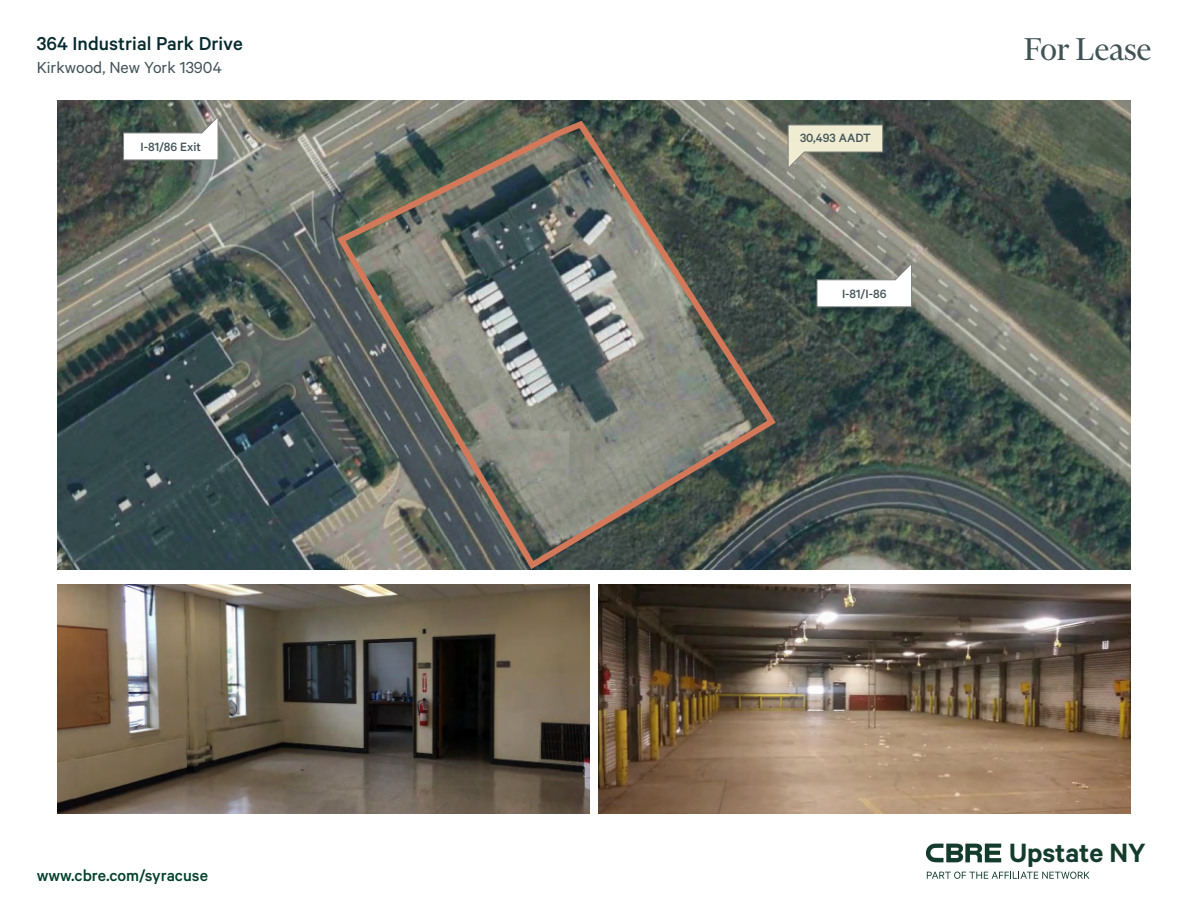
<style>
.page{position:relative;width:1188px;height:918px;background:#fff}
.page>*{position:absolute;margin:0;border:0;box-sizing:border-box;transform-origin:0 0}
.t1{font:36px "Financier Display";color:#415255}
.t2{font:600 29.7px "Calibre";color:#133c2c}
.t3{font:500 21px "Calibre";color:#05292c}
.t4{font:18px "Calibre";color:#415255}
.Bullet_Heading{font:500 18px "Calibre";color:#023f2c}
.Subheading_Large{font:500 13.5px "Calibre";color:#415255}
</style>
<div class="page">
<img style="left:598px;top:584px;width:532px;height:229px">
<img style="left:57px;top:584px;width:532px;height:229px">
<img style="left:57px;top:100px;width:1073px;height:469px">
<svg style="left:926px;top:844px;width:75px;height:18px"></svg>
<svg style="left:927px;top:872px;width:163px;height:7px"></svg>
<svg style="left:123px;top:114px;width:96px;height:47px"></svg>
<svg style="left:816px;top:261px;width:96px;height:47px"></svg>
<svg style="left:787px;top:124px;width:97px;height:47px;background:#b2b3a0"></svg>
<svg style="left:333px;top:117px;width:447px;height:453px;background:#696e66"></svg>
<p class="t3" style="left:37px;top:32px;width:208px">364 Industrial Park Drive</p>
<p class="t4" style="left:37px;top:57px;width:187px">Kirkwood, New York 13904</p>
<p class="Subheading_Large" style="left:141px;top:139px;width:62px">I-81/86 Exit</p>
<p class="Bullet_Heading" style="left:37px;top:865px;width:173px">www.cbre.com/syracuse</p>
<p class="Subheading_Large" style="left:800px;top:130px;width:72px">30,493 AADT</p>
<p class="Subheading_Large" style="left:842px;top:286px;width:46px">I-81/I-86</p>
<p class="t1" style="left:1024px;top:30px;width:129px">For Lease</p>
<p class="t2" style="left:1009px;top:835px;width:138px">Upstate NY</p>
</div>
